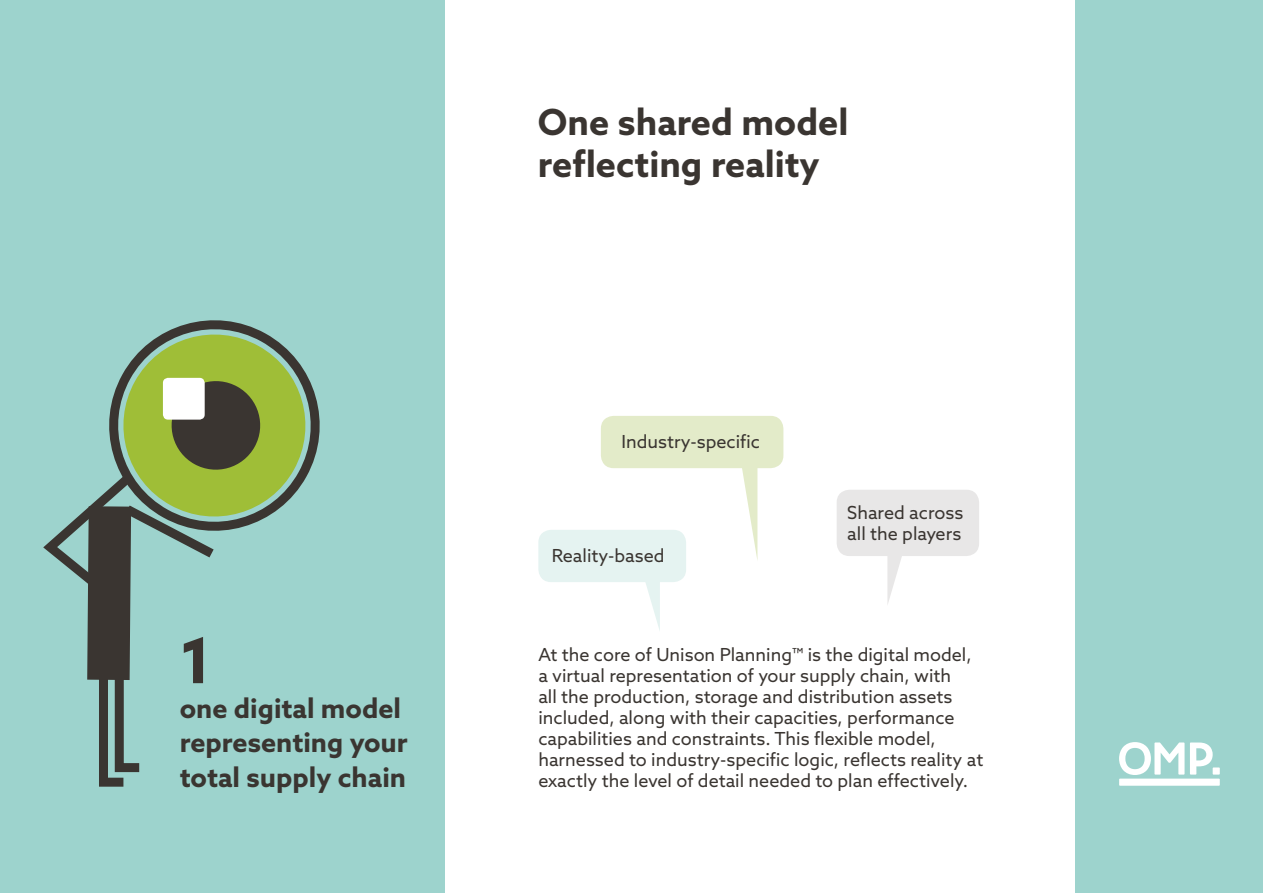
<style>
.page{position:relative;width:1263px;height:893px;background:#fff}
.page>*{position:absolute;margin:0;border:0;box-sizing:border-box;transform-origin:0 0}
.t1{font:700 63px "Azo Sans";color:#3a3531}
.t2{font:700 36px/42px "Azo Sans";color:#3a3531}
.t3{font:700 27px/34.5px "Azo Sans";color:#3a3531}
.t4{font:18px/21px "Azo Sans";color:#3a3531}
</style>
<div class="page">
<div style="left:0;top:0;width:444px;height:893px;background:#9dd3cd"></div>
<svg style="left:43px;top:322px;width:275px;height:465px"></svg>
<div style="left:1076px;top:0;width:187px;height:893px;background:#9dd3cd"></div>
<div style="left:1213px;top:767px;width:7px;height:8px;background:#fff"></div>
<div style="left:1119px;top:779px;width:101px;height:7px;background:#fff"></div>
<svg style="left:1119px;top:742px;width:65px;height:33px"></svg>
<svg style="left:1190px;top:742px;width:23px;height:33px"></svg>
<div style="left:538px;top:530px;width:148px;height:52px;background:#e5f3f1;border-radius:13px"></div>
<div style="left:837px;top:490px;width:142px;height:66px;background:#e8e7e7;border-radius:13px"></div>
<div style="left:601px;top:416px;width:182px;height:52px;background:#e3ebc9;border-radius:13px"></div>
<svg style="left:645px;top:582px;width:15px;height:49px"></svg>
<svg style="left:887px;top:556px;width:15px;height:48px"></svg>
<svg style="left:742px;top:468px;width:15px;height:89px"></svg>
<h1 class="t1" style="left:180px;top:619px;width:34px">1</h1>
<h3 class="t3" style="left:180px;top:690px;width:230px">one digital model representing your total supply chain</h3>
<h2 class="t2" style="left:538px;top:100px;width:312px">One shared model reflecting reality</h2>
<p class="t4" style="left:621px;top:431px;width:140px">Industry-specific</p>
<p class="t4" style="left:552px;top:545px;width:114px">Reality-based</p>
<p class="t4" style="left:847px;top:501px;width:118px">Shared across all the players</p>
<p class="t4" style="left:538px;top:643px;width:446px">At the core of Unison Planning™ is the digital model, a virtual representation of your supply chain, with<br>all the production, storage and distribution assets included, along with their capacities, performance capabilities and constraints. This flexible model, harnessed to industry-specific logic, reflects reality at exactly the level of detail needed to plan effectively.</p>
</div>
